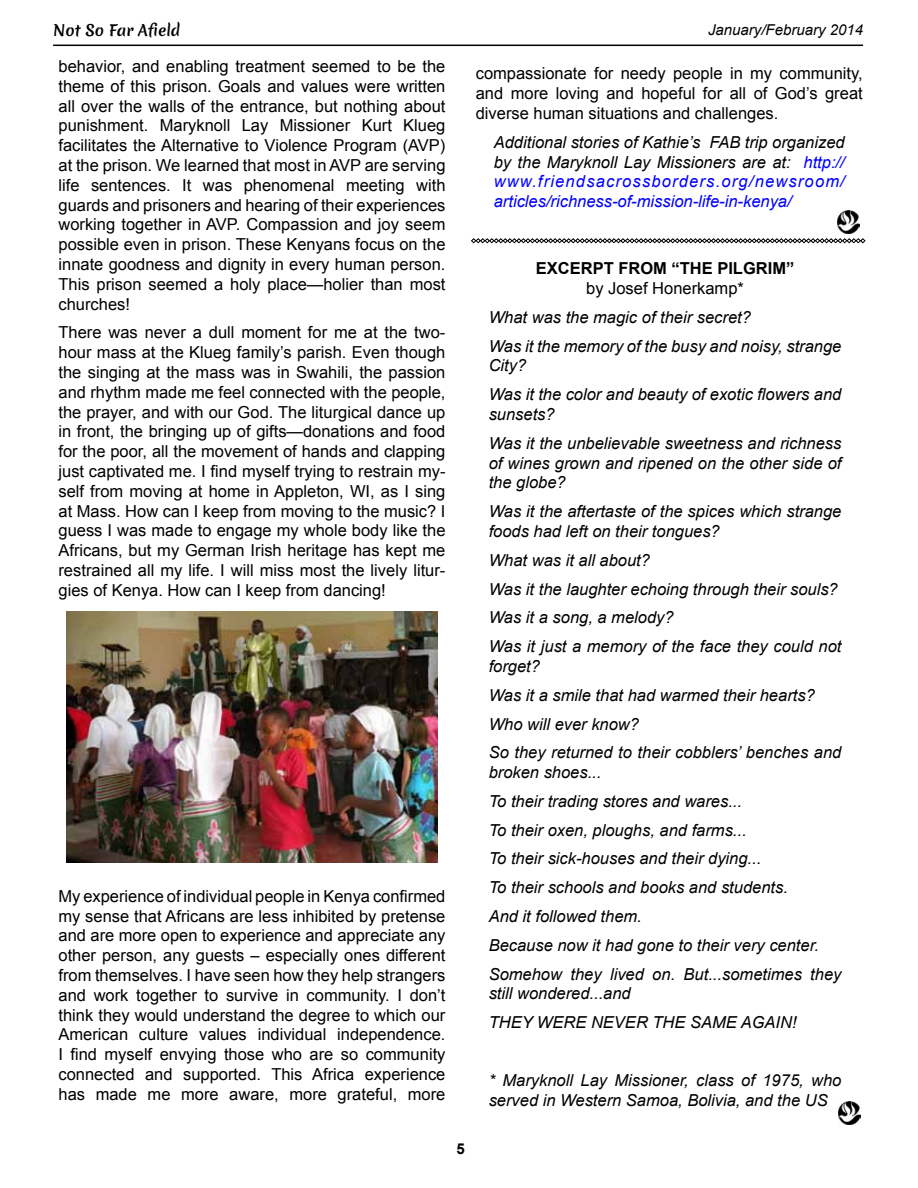
<style>
.page{position:relative;width:918px;height:1188px;background:#fff}
.page>*{position:absolute;margin:0;border:0;box-sizing:border-box;transform-origin:0 0}
.t1{font:16.5px/19.8px "Arial";color:#000;text-align:justify}
.t2{font:italic 16.5px/28.8px "Arial";color:#000}
.t3{font:italic 16.5px/19.8px "Arial";color:#00f;text-align:justify}
.t4{font:700 16.5px "Arial";color:#000}
.t5{font:italic 15px "Arial";color:#000}
.t6{font:15px "Merienda One";color:#000}
.t7{font:700 15px "Arial";color:#000}
.s1{color:#000}
</style>
<div class="page">
<hr style="left:53px;top:45px;width:810px;height:1px;background:#000">
<img style="left:66px;top:612px;width:372px;height:250px">
<img style="left:838px;top:1102px;width:23px;height:23px">
<svg style="left:471px;top:238px;width:395px;height:5px"></svg>
<img style="left:837px;top:211px;width:23px;height:23px">
<p class="t6" style="left:53px;top:19px;width:129px">Not So Far Afield</p>
<p class="t1" style="left:58px;top:56px;width:389px">behavior, and enabling treatment seemed to be the theme of this prison. Goals and values were written all over the walls of the entrance, but nothing about punishment. Maryknoll Lay Missioner Kurt Klueg facilitates the Alternative to Violence Program (AVP) at the prison. We learned that most in AVP are serving life sentences. It was phenomenal meeting with guards and prisoners and hearing of their experiences working together in AVP. Compassion and joy seem possible even in prison. These Kenyans focus on the innate goodness and dignity in every human person.<br>This prison seemed a holy place—holier than most churches!</p>
<p class="t1" style="left:58px;top:323px;width:389px">There was never a dull moment for me at the two&shy;hour mass at the Klueg family’s parish. Even though the singing at the mass was in Swahili, the passion and rhythm made me feel connected with the people, the prayer, and with our God. The liturgical dance up in front, the bringing up of gifts—donations and food for the poor, all the movement of hands and clapping just captivated me. I find myself trying to restrain my&shy;self from moving at home in Appleton, WI, as I sing at Mass. How can I keep from moving to the music? I guess I was made to engage my whole body like the Africans, but my German Irish heritage has kept me restrained all my life. I will miss most the lively litur&shy;gies of Kenya. How can I keep from dancing!</p>
<p class="t1" style="left:58px;top:886px;width:389px">My experience of individual people in Kenya confirmed my sense that Africans are less inhibited by pretense and are more open to experience and appreciate any other person, any guests – especially ones different from themselves. I have seen how they help strangers and work together to survive in community. I don’t think they would understand the degree to which our American culture values individual independence.<br>I find myself envying those who are so community connected and supported. This Africa experience has made me more aware, more grateful, more</p>
<p class="t5" style="left:708px;top:20px;width:157px">January/February 2014</p>
<p class="t1" style="left:476px;top:64px;width:388px">compassionate for needy people in my community, and more loving and hopeful for all of God’s great diverse human situations and challenges.</p>
<p class="t3" style="left:494px;top:132px;width:353px"><span class="s1">Additional stories of Kathie’s FAB trip organized by the Maryknoll Lay Missioners are at:</span> http:// www.friendsacrossborders.org/newsroom/ articles/richness-of-mission-life-in-kenya/</p>
<p class="t4" style="left:536px;top:258px;width:260px">EXCERPT FROM “TH E PILGRIM”</p>
<p class="t1" style="left:586px;top:278px;width:159px">by Josef Honerkamp*</p>
<p class="t2" style="left:489px;top:303px;width:354px">What was the magic of their secret?<br>Was it the memory of the busy and noisy, strange</p>
<p class="t2" style="left:489px;top:351px;width:354px">City?<br>Was it the color and beauty of exotic flowers and</p>
<p class="t2" style="left:489px;top:400px;width:354px">sunsets?<br>Was it the unbelievable sweetness and richness</p>
<p class="t2" style="left:489px;top:453px;width:354px;line-height:19.8px">of wines grown and ripened on the other side of the globe?</p>
<p class="t2" style="left:489px;top:502px;width:354px;line-height:19.8px">Was it the aftertaste of the spices which strange foods had left on their tongues?</p>
<p class="t2" style="left:489px;top:546px;width:354px">What was it all about?<br>Was it the laughter echoing through their souls?<br>Was it a song, a melody?<br>Was it just a memory of the face they could not</p>
<p class="t2" style="left:489px;top:652px;width:354px">forget?<br>Was it a smile that had warmed their hearts?<br>Who will ever know?<br>So they returned to their cobblers’ benches and</p>
<p class="t2" style="left:489px;top:758px;width:354px">broken shoes...<br>To their trading stores and wares...<br>To their oxen, ploughs, and farms...<br>To their sick-houses and their dying...<br>To their schools and books and students.<br>And it followed them.<br>Because now it had gone to their very center.<br>Somehow they lived on. But...sometimes they</p>
<p class="t2" style="left:489px;top:980px;width:310px">still wondered...and<br>THEY WERE NEVER THE SAME AGAIN!</p>
<p class="t2" style="left:489px;top:1070px;width:354px;line-height:19.8px">* Maryknoll Lay Missioner, class of 1975, who served in Western Samoa, Bolivia, and the US</p>
<p class="t7" style="left:457px;top:1139px;width:10px">5</p>
</div>
